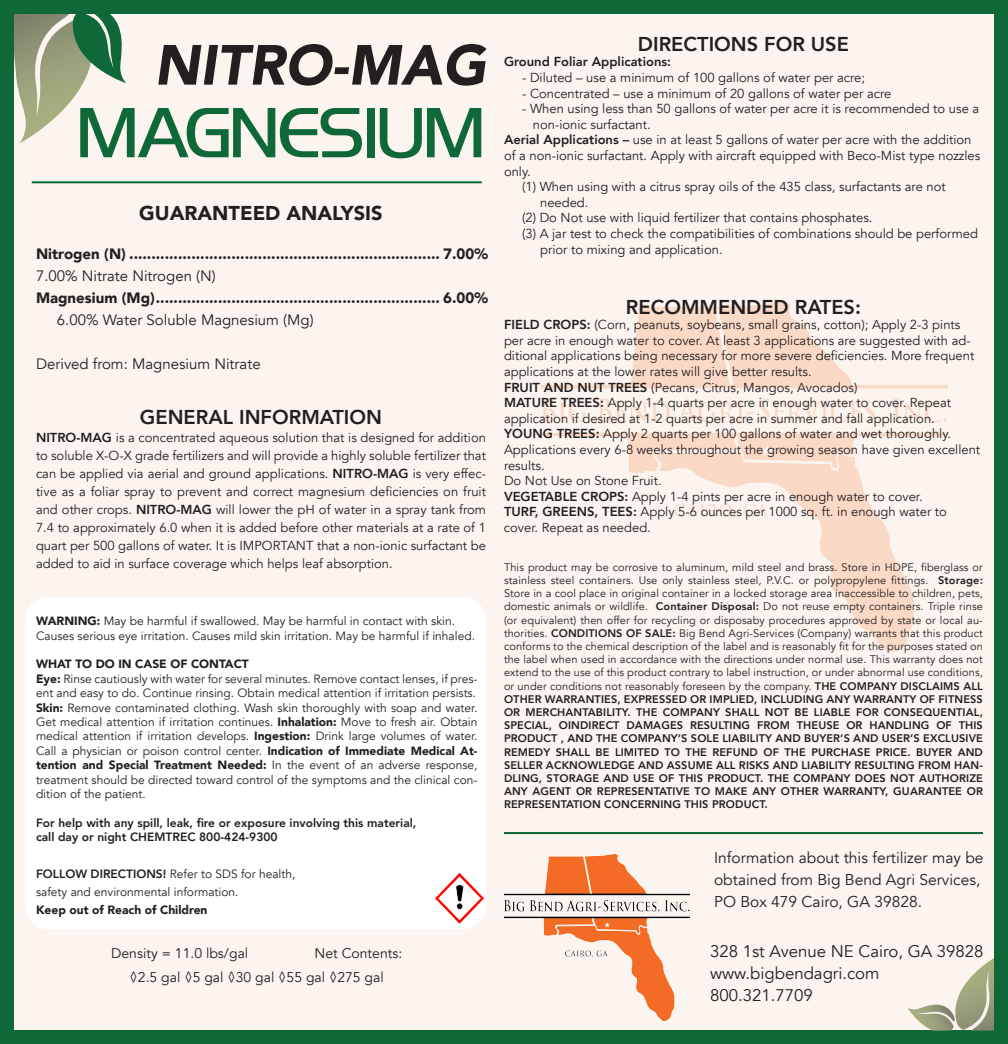
<style>
.page{position:relative;width:1008px;height:1044px;background:#fff}
.page>*{position:absolute;margin:0;border:0;box-sizing:border-box;transform-origin:0 0}
.t1{font:64px "Highland Gothic Light FLF";color:#0f6838}
.t2{font:italic 900 56px "Avenir";color:#231f20}
.t3{font:800 20px "Avenir";color:#231f20}
.t4{font:900 20px "Avenir";color:#231f20}
.t5{font:16.8px "Avenir";color:#231f20}
.t6{font:15.6px/22px "Avenir";color:#231f20}
.t7{font:900 15px "Avenir";color:#231f20}
.t8{font:15px "Avenir";color:#231f20}
.t9{font:14px "Avenir";color:#231f20}
.t10{font:13px/15.6px "Avenir";color:#231f20}
.t11{font:800 13px "Avenir";color:#231f20}
.t12{font:12px/14.4px "Avenir";color:#231f20}
.t13{font:800 12px/14.4px "Avenir";color:#231f20}
.t14{font:900 12px "Avenir";color:#231f20}
.t15{font:11px/13.2px "Avenir";letter-spacing:.01em;color:#231f20;text-align:justify}
.s1{font-weight:800}
.s2{font-weight:900}
</style>
<div class="page">
<div style="left:7px;top:7px;width:994px;height:1030px;background:#fcf4ee"></div>
<div style="left:0;top:0;width:1008px;height:1044px;border:14px solid #0f6838"></div>
<div style="left:26px;top:597px;width:460px;height:333px;background:#fff;border-radius:24px"></div>
<img style="left:435px;top:872px;width:50px;height:52px">
<svg style="left:14px;top:14px;width:112px;height:129px"></svg>
<hr style="left:32px;top:181px;width:450px;height:2px;background:#0f6838">
<svg style="left:907px;top:958px;width:87px;height:73px"></svg>
<img style="left:540px;top:302px;width:408px;height:349px">
<img style="left:504px;top:854px;width:186px;height:167px">
<hr style="left:504px;top:832px;width:479px;height:2px;background:#0f6838">
<p class="t2" style="left:154px;top:19px;width:333px">NITRO-MAG</p>
<p class="t1" style="left:78px;top:88px;width:408px">MAGNESIUM</p>
<p class="t4" style="left:139px;top:196px;width:245px">GUARANTEED ANALYSIS</p>
<p class="t7" style="left:36px;top:241px;width:454px">Nitrogen (N) ...................................................................... 7.00%</p>
<p class="t8" style="left:36px;top:267px;width:181px">7.00% Nitrate Nitrogen (N)</p>
<p class="t7" style="left:36px;top:285px;width:454px">Magnesium (Mg)................................................................ 6.00%</p>
<p class="t8" style="left:57px;top:311px;width:258px">6.00% Water Soluble Magnesium (Mg)</p>
<p class="t8" style="left:36px;top:355px;width:226px">Derived from: Magnesium Nitrate</p>
<p class="t3" style="left:140px;top:401px;width:244px">GENERAL INFORMATION</p>
<p class="t10" style="left:36px;top:428px;width:452px;line-height:18px;text-align:justify"><span class="s1">NITRO-MAG</span> is a concentrated aqueous solution that is designed for addition to soluble X-O-X grade fertilizers and will provide a highly soluble fertilizer that can be applied via aerial and ground applications. <span class="s1">NITRO-MAG</span> is very effec&shy;tive as a foliar spray to prevent and correct magnesium deficiencies on fruit and other crops. <span class="s1">NITRO-MAG</span> will lower the pH of water in a spray tank from 7.4 to approximately 6.0 when it is added before other materials at a rate of 1 quart per 500 gallons of water. It is IMPORTANT that a non-ionic surfactant be added to aid in surface coverage which helps leaf absorption.</p>
<p class="t12" style="left:36px;top:614px;width:421px"><span class="s2">WARNING:</span> May be harmful if swallowed. May be harmful in contact with skin.</p>
<p class="t12" style="left:36px;top:628px;width:441px">Causes serious eye irritation. Causes mild skin irritation. May be harmful if inhaled.</p>
<p class="t14" style="left:36px;top:654px;width:214px">WHAT TO DO IN CASE OF CONTACT</p>
<p class="t12" style="left:36px;top:672px;width:443px"><span class="s2">Eye:</span> Rinse cautiously with water for several minutes. Remove contact lenses, if pres&shy;ent and easy to do. Continue rinsing. Obtain medical attention if irritation persists.</p>
<p class="t12" style="left:36px;top:700px;width:443px;text-align:justify"><span class="s2">Skin:</span> Remove contaminated clothing. Wash skin thoroughly with soap and water.<br>Get medical attention if irritation continues. <span class="s2">Inhalation:</span> Move to fresh air. Obtain medical attention if irritation develops. <span class="s2">Ingestion:</span> Drink large volumes of water.<br>Call a physician or poison control center. <span class="s2">Indication of Immediate Medical At&shy;tention and Special Treatment Needed:</span> In the event of an adverse response, treatment should be directed toward control of the symptoms and the clinical con&shy;dition of the patient.</p>
<p class="t13" style="left:36px;top:815px;width:382px">For help with any spill, leak, fire or exposure involving this material, call day or night CHEMTREC 800-424-9300</p>
<p class="t12" style="left:36px;top:865px;width:261px;line-height:18px"><span class="s1">FOLLOW DIRECTIONS!</span> Refer to SDS for health, safety and environmental information.<br><span class="s2">Keep out of Reach of Children</span></p>
<p class="t9" style="left:111px;top:945px;width:139px">Density = 11.0 lbs/gal</p>
<p class="t9" style="left:314px;top:945px;width:89px">Net Contents:</p>
<p class="t9" style="left:130px;top:969px;width:256px">◊2.5 gal ◊5 gal ◊30 gal ◊55 gal ◊275 gal</p>
<p class="t3" style="left:638px;top:28px;width:213px">DIRECTIONS FOR USE</p>
<p class="t11" style="left:504px;top:52px;width:169px">Ground Foliar Applications:</p>
<p class="t10" style="left:522px;top:70px;width:345px">- Diluted – use a minimum of 100 gallons of water per acre;</p>
<p class="t10" style="left:522px;top:86px;width:371px">- Concentrated – use a minimum of 20 gallons of water per acre</p>
<p class="t10" style="left:533px;top:101px;width:448px;text-indent:-11px">- When using less than 50 gallons of water per acre it is recommended to use a non-ionic surfactant.</p>
<p class="t10" style="left:504px;top:132px;width:478px"><span class="s1">Aerial Applications –</span> use in at least 5 gallons of water per acre with the addition of a non-ionic surfactant. Apply with aircraft equipped with Beco-Mist type nozzles only.</p>
<p class="t10" style="left:522px;top:179px;width:425px">(1) When using with a citrus spray oils of the 435 class, surfactants are not</p>
<p class="t10" style="left:540px;top:195px;width:50px">needed.</p>
<p class="t10" style="left:522px;top:210px;width:352px">(2) Do Not use with liquid fertilizer that contains phosphates.</p>
<p class="t10" style="left:540px;top:226px;width:439px;text-indent:-18px">(3) A jar test to check the compatibilities of combinations should be performed prior to mixing and application.</p>
<p class="t3" style="left:626px;top:291px;width:237px">RECOMMENDED RATES:</p>
<p class="t10" style="left:504px;top:317px;width:472px"><span class="s1">FIELD CROPS:</span> (Corn, peanuts, soybeans, small grains, cotton); Apply 2-3 pints per acre in enough water to cover. At least 3 applications are suggested with ad&shy;ditional applications being necessary for more severe deficiencies. More frequent applications at the lower rates will give better results.</p>
<p class="t10" style="left:504px;top:380px;width:355px"><span class="s1">FRUIT AND NUT TREES</span> (Pecans, Citrus, Mangos, Avocados)</p>
<p class="t10" style="left:504px;top:395px;width:449px"><span class="s1">MATURE TREES:</span> Apply 1-4 quarts per acre in enough water to cover. Repeat application if desired at 1-2 quarts per acre in summer and fall application.</p>
<p class="t10" style="left:504px;top:426px;width:478px"><span class="s1">YOUNG TREES:</span> Apply 2 quarts per 100 gallons of water and wet thoroughly.<br>Applications every 6-8 weeks throughout the growing season have given excellent results.</p>
<p class="t10" style="left:504px;top:473px;width:159px">Do Not Use on Stone Fruit.</p>
<p class="t10" style="left:504px;top:489px;width:420px"><span class="s1">VEGETABLE CROPS:</span> Apply 1-4 pints per acre in enough water to cover.</p>
<p class="t10" style="left:504px;top:504px;width:444px"><span class="s1">TURF, GREENS, TEES:</span> Apply 5-6 ounces per 1000 sq. ft. in enough water to cover. Repeat as needed.</p>
<p class="t15" style="left:504px;top:561px;width:481px">This product may be corrosive to aluminum, mild steel and brass. Store in HDPE, fiberglass or stainless steel containers. Use only stainless steel, P.V.C. or polypropylene fittings. <span class="s1">Storage:<br></span>Store in a cool place in original container in a locked storage area inaccessible to children, pets, domestic animals or wildlife. <span class="s1">Container Disposal:</span> Do not reuse empty containers. Triple rinse (or equivalent) then offer for recycling or disposaby procedures approved by state or local au&shy;thorities. <span class="s1">CONDITIONS OF SALE:</span> Big Bend Agri-Services (Company) warrants that this product conforms to the chemical description of the label and is reasonably fit for the purposes stated on the label when used in accordance with the directions under normal use. This warranty does not extend to the use of this product contrary to label instruction, or under abnormal use conditions, or under conditions not reasonably foreseen by the company. <span class="s1">THE COMPANY DISCLAIMS ALL OTHER WARRANTIES, EXPRESSED OR IMPLIED, INCLUDING ANY WARRANTY OF FITNESS OR MERCHANTABILITY. THE COMPANY SHALL NOT BE LIABLE FOR CONSEQUENTIAL, SPECIAL, OINDIRECT DAMAGES RESULTING FROM THEUSE OR HANDLING OF THIS PRODUCT , AND THE COMPANY’S SOLE LIABILITY AND BUYER’S AND USER’S EXCLUSIVE REMEDY SHALL BE LIMITED TO THE REFUND OF THE PURCHASE PRICE. BUYER AND SELLER ACKNOWLEDGE AND ASSUME ALL RISKS AND LIABILITY RESULTING FROM HAN-DLING, STORAGE AND USE OF THIS PRODUCT. THE COMPANY DOES NOT AUTHORIZE ANY AGENT OR REPRESENTATIVE TO MAKE ANY OTHER WARRANTY, GUARANTEE OR REPRESENTATION CONCERNING THIS PRODUCT.</span></p>
<p class="t6" style="left:714px;top:847px;width:271px">Information about this fertilizer may be obtained from Big Bend Agri Services,<br>PO Box 479 Cairo, GA 39828.</p>
<p class="t5" style="left:710px;top:942px;width:275px">328 1st Avenue NE Cairo, GA 39828</p>
<p class="t5" style="left:710px;top:964px;width:171px">www.bigbendagri.com</p>
<p class="t5" style="left:710px;top:986px;width:104px">800.321.7709</p>
</div>
